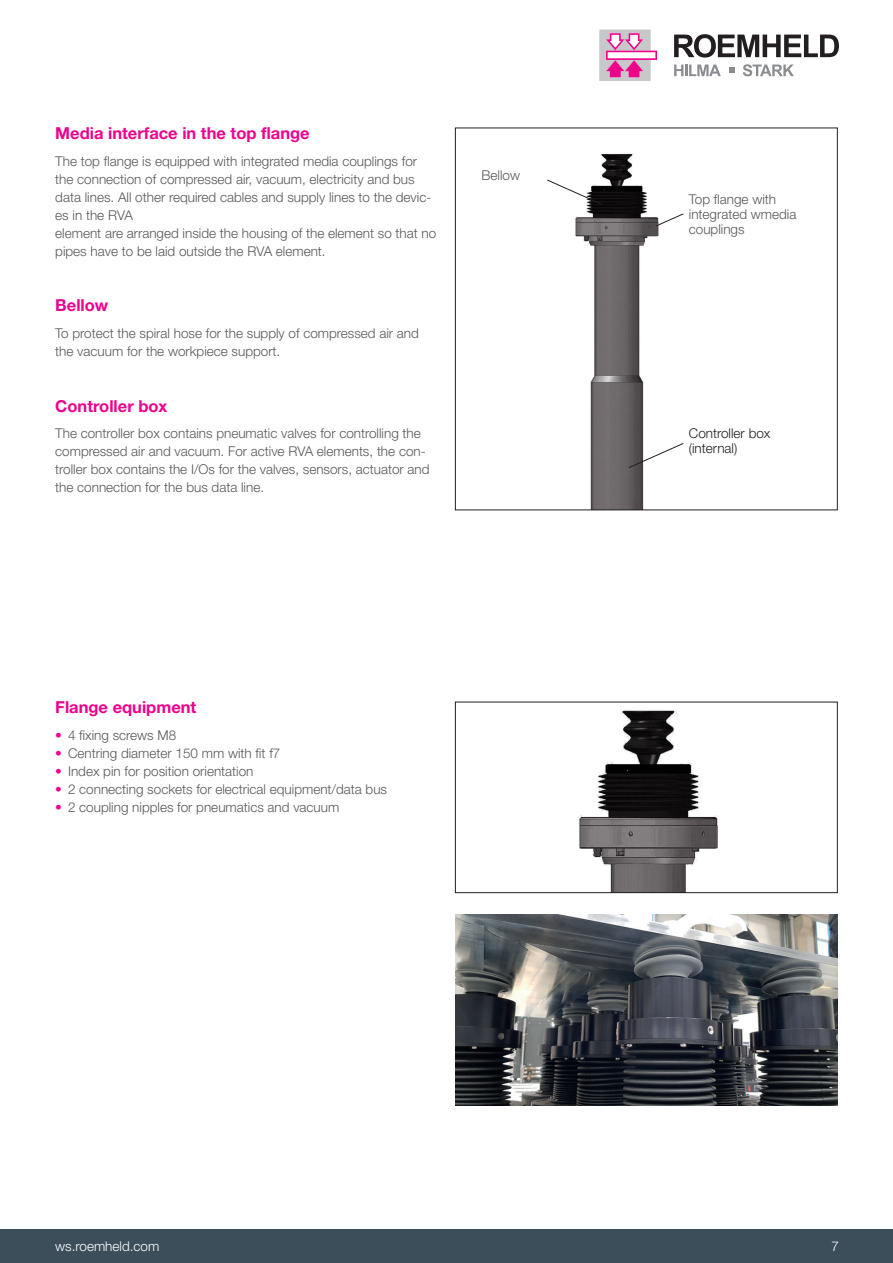
<style>
.page{position:relative;width:893px;height:1263px;background:#fff}
.page>*{position:absolute;margin:0;border:0;box-sizing:border-box;transform-origin:0 0}
.t1{font:700 16.5px "Helvetica Neue LT Pro";color:#ed028c}
.t2{font:300 13.5px/18px "Helvetica Neue LT Pro";color:#57585a}
.t3{font:300 13.5px/15px "Helvetica Neue LT Pro";color:#231f20}
.t4{font:300 13.5px "Helvetica Neue LT Pro";color:#fff}
.t5{font:300 13.5px "Helvetica Neue LT Pro";color:#fff}
.s1{color:#ed028c}
</style>
<div class="page">
<img style="left:547px;top:153px;width:112px;height:355px">
<div style="left:455px;top:128px;width:383px;height:382px;border:1px solid #231f20"></div>
<img style="left:579px;top:710px;width:139px;height:181px">
<div style="left:455px;top:702px;width:383px;height:191px;border:1px solid #231f20"></div>
<img style="left:455px;top:914px;width:383px;height:192px">
<div style="left:0;top:1229px;width:893px;height:34px;background:#3b4e5a"></div>
<svg style="left:674px;top:34px;width:165px;height:24px"></svg>
<svg style="left:674px;top:65px;width:47px;height:11px"></svg>
<svg style="left:743px;top:64px;width:51px;height:12px"></svg>
<svg style="left:729px;top:68px;width:5px;height:5px"></svg>
<svg style="left:599px;top:30px;width:58px;height:51px"></svg>
<svg style="left:547px;top:180px;width:55px;height:25px"></svg>
<svg style="left:656px;top:213px;width:28px;height:13px"></svg>
<svg style="left:628px;top:443px;width:56px;height:25px"></svg>
<p class="t1" style="left:55px;top:123px;width:256px">Media interface in the top flange</p>
<p class="t2" style="left:55px;top:152px;width:383px">The top flange is equipped with integrated media couplings for the connection of compressed air, vacuum, electricity and bus data lines. All other required cables and supply lines to the devic&shy;es in the RVA<br>element are arranged inside the housing of the element so that no pipes have to be laid outside the RVA element.</p>
<p class="t1" style="left:55px;top:295px;width:55px">Bellow</p>
<p class="t2" style="left:55px;top:324px;width:365px">To protect the spiral hose for the supply of compressed air and the vacuum for the workpiece support.</p>
<p class="t1" style="left:55px;top:396px;width:114px">Controller box</p>
<p class="t2" style="left:55px;top:424px;width:376px">The controller box contains pneumatic valves for controlling the compressed air and vacuum. For active RVA elements, the con&shy;troller box contains the I/Os for the valves, sensors, actuator and the connection for the bus data line.</p>
<p class="t2" style="left:482px;top:166px;width:40px">Bellow</p>
<p class="t1" style="left:55px;top:697px;width:143px">Flange equipment</p>
<p class="t2" style="left:55px;top:726px;width:123px"><span class="s1">•</span> 4 fixing screws M8</p>
<p class="t2" style="left:55px;top:744px;width:227px"><span class="s1">•</span> Centring diameter 150 mm with fit f7</p>
<p class="t2" style="left:55px;top:762px;width:200px"><span class="s1">•</span> Index pin for position orientation</p>
<p class="t2" style="left:55px;top:780px;width:333px"><span class="s1">•</span> 2 connecting sockets for electrical equipment/data bus</p>
<p class="t2" style="left:55px;top:798px;width:286px"><span class="s1">•</span> 2 coupling nipples for pneumatics and vacuum</p>
<p class="t2" style="left:689px;top:192px;width:109px;line-height:15px">Top flange with integrated wmedia couplings</p>
<p class="t3" style="left:689px;top:425px;width:83px">Controller box (internal)</p>
<p class="t4" style="left:55px;top:1238px;width:106px">ws.roemheld.com</p>
<p class="t5" style="left:831px;top:1237px;width:9px">7</p>
</div>
